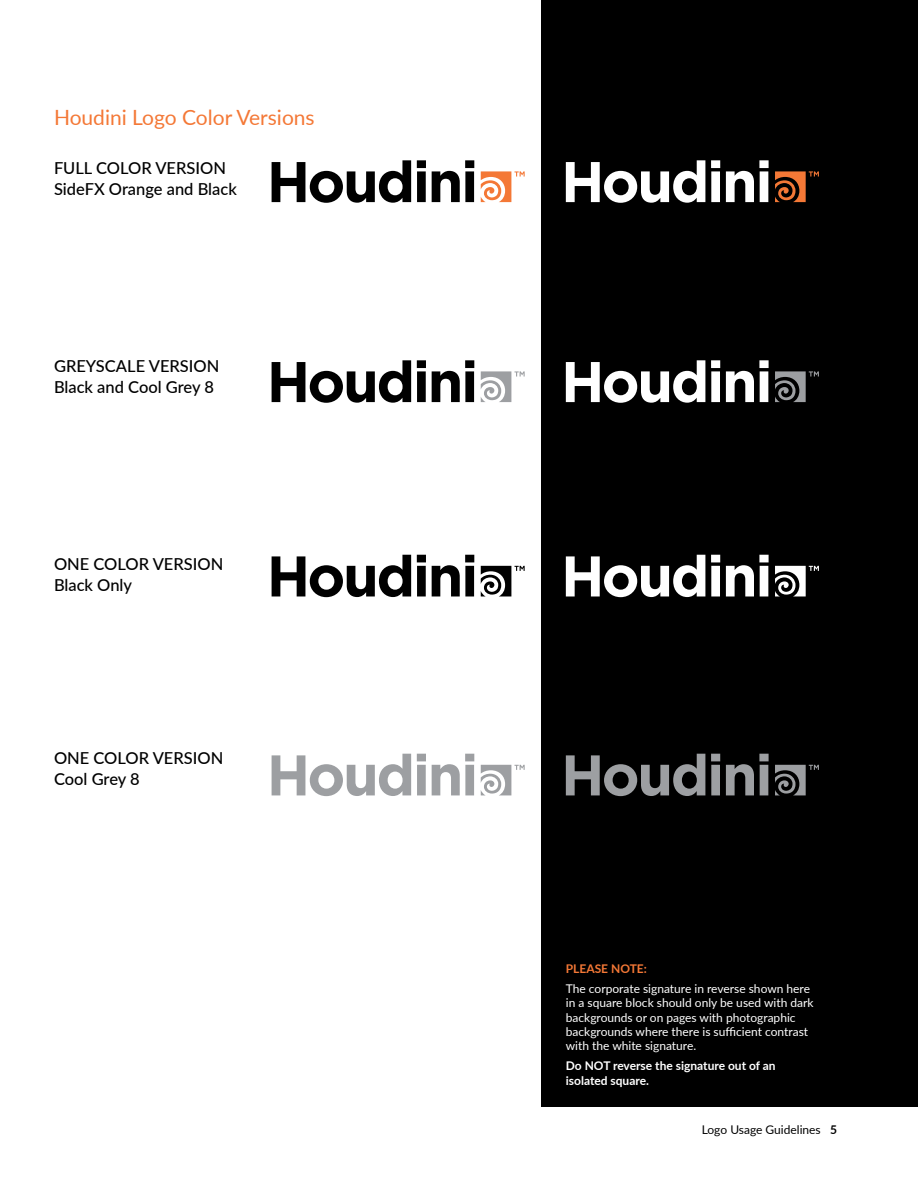
<style>
.page{position:relative;width:918px;height:1188px;background:#fff}
.page>*{position:absolute;margin:0;border:0;box-sizing:border-box;transform-origin:0 0}
.t1{font:21px "Lato";color:#f47836}
.t2{font:500 16.5px/21px "Lato";color:#000}
.t3{font:12px/14.4px "Lato";color:#fff}
.t4{font:700 12px/14.4px "Lato";color:#fff}
.t5{font:12px "Lato";color:#000}
.t6{font:700 12px "Lato";color:#f47836}
.s1{font-weight:700}
</style>
<div class="page">
<div style="left:541px;top:0;width:377px;height:1107px;background:#000"></div>
<svg style="left:272px;top:160px;width:139px;height:43px"></svg>
<svg style="left:417px;top:160px;width:9px;height:42px"></svg>
<svg style="left:432px;top:160px;width:42px;height:42px"></svg>
<svg style="left:481px;top:171px;width:44px;height:31px"></svg>
<svg style="left:272px;top:360px;width:139px;height:43px"></svg>
<svg style="left:417px;top:360px;width:9px;height:42px"></svg>
<svg style="left:432px;top:360px;width:42px;height:42px"></svg>
<svg style="left:481px;top:371px;width:44px;height:31px"></svg>
<svg style="left:272px;top:555px;width:139px;height:42px"></svg>
<svg style="left:417px;top:555px;width:9px;height:41px"></svg>
<svg style="left:432px;top:555px;width:42px;height:41px"></svg>
<svg style="left:481px;top:566px;width:44px;height:30px"></svg>
<svg style="left:272px;top:754px;width:139px;height:42px"></svg>
<svg style="left:417px;top:754px;width:9px;height:41px"></svg>
<svg style="left:432px;top:754px;width:42px;height:41px"></svg>
<svg style="left:481px;top:765px;width:44px;height:30px"></svg>
<svg style="left:566px;top:160px;width:139px;height:43px"></svg>
<svg style="left:711px;top:160px;width:9px;height:42px"></svg>
<svg style="left:726px;top:160px;width:43px;height:42px"></svg>
<svg style="left:775px;top:171px;width:44px;height:31px"></svg>
<svg style="left:566px;top:360px;width:139px;height:43px"></svg>
<svg style="left:711px;top:360px;width:9px;height:42px"></svg>
<svg style="left:726px;top:360px;width:43px;height:42px"></svg>
<svg style="left:775px;top:371px;width:44px;height:31px"></svg>
<svg style="left:566px;top:555px;width:139px;height:42px"></svg>
<svg style="left:711px;top:555px;width:9px;height:41px"></svg>
<svg style="left:726px;top:555px;width:43px;height:41px"></svg>
<svg style="left:775px;top:566px;width:44px;height:30px"></svg>
<svg style="left:566px;top:754px;width:139px;height:42px"></svg>
<svg style="left:711px;top:754px;width:9px;height:41px"></svg>
<svg style="left:726px;top:754px;width:43px;height:41px"></svg>
<svg style="left:775px;top:765px;width:44px;height:30px"></svg>
<h1 class="t1" style="left:54px;top:102px;width:262px">Houdini Logo Color Versions</h1>
<h2 class="t2" style="left:54px;top:156px;width:184px">FULL COLOR VERSION<br>SideFX Orange and Black</h2>
<h2 class="t2" style="left:54px;top:355px;width:167px">GREYSCALE VERSION<br>Black and Cool Grey 8</h2>
<h2 class="t2" style="left:54px;top:553px;width:171px">ONE COLOR VERSION<br>Black Only</h2>
<h2 class="t2" style="left:54px;top:747px;width:171px">ONE COLOR VERSION<br>Cool Grey 8</h2>
<p class="t6" style="left:566px;top:960px;width:83px">PLEASE NOTE:</p>
<p class="t3" style="left:566px;top:981px;width:249px">The corporate signature in reverse shown here in a square block should only be used with dark backgrounds or on pages with photographic backgrounds where there is sufficient contrast with the white signature.</p>
<p class="t4" style="left:566px;top:1058px;width:211px">Do NOT reverse the signature out of an isolated square.</p>
<p class="t5" style="left:702px;top:1121px;width:137px">Logo Usage Guidelines <span class="s1">5</span></p>
</div>
